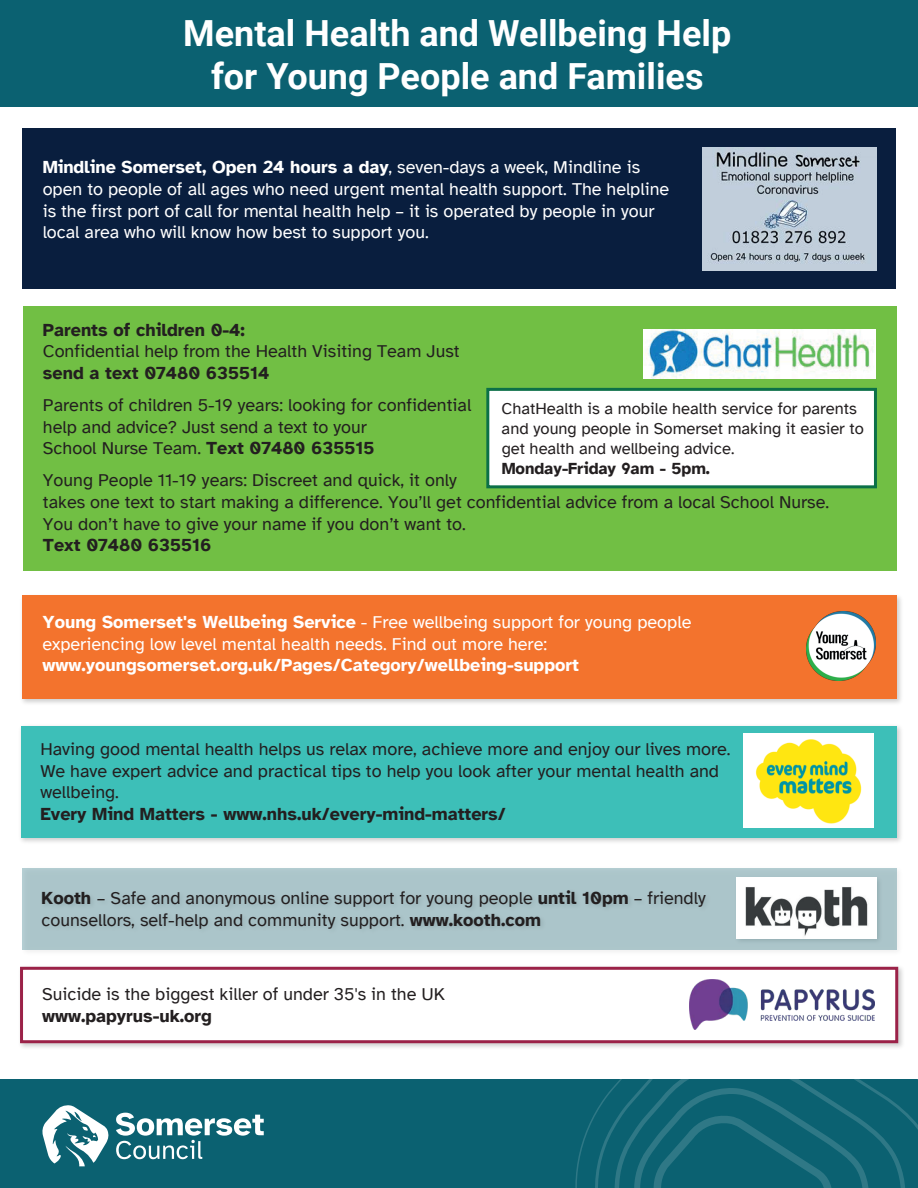
<style>
.page{position:relative;width:918px;height:1188px;background:#fff}
.page>*{position:absolute;margin:0;border:0;box-sizing:border-box;transform-origin:0 0}
.t1{font:700 36px/43.2px "Roboto";color:#fff;text-align:center}
.t2{font:18px/21.6px "Atkinson Hyperlegible";color:#231f20}
.t3{font:18px/21.6px "Atkinson Hyperlegible";color:#fff}
.t4{font:700 18px "Atkinson Hyperlegible";color:#231f20}
.t5{font:700 18px "Atkinson Hyperlegible";color:#fff}
.t6{font:16.5px/19.8px "Atkinson Hyperlegible";color:#231f20}
.t7{font:700 16.5px "Atkinson Hyperlegible";color:#231f20}
.s1{font-weight:700}
</style>
<div class="page">
<div style="left:23px;top:868px;width:874px;height:82px;background:#abc5ca"></div>
<img style="left:736px;top:878px;width:141px;height:60px">
<div style="left:0;top:0;width:918px;height:107px;background:#0b6171"></div>
<div style="left:22px;top:128px;width:873px;height:161px;background:#091e3e"></div>
<img style="left:703px;top:147px;width:174px;height:123px">
<div style="left:23px;top:306px;width:874px;height:265px;background:#71bf44"></div>
<div style="left:643px;top:330px;width:232px;height:49px;background:#fff"></div>
<img style="left:643px;top:330px;width:231px;height:48px">
<div style="left:486px;top:388px;width:391px;height:100px;background:#fff;border:3px solid #0c7048"></div>
<img style="left:22px;top:595px;width:879px;height:108px">
<div style="left:22px;top:596px;width:875px;height:103px;background:#f3732d"></div>
<img style="left:807px;top:611px;width:68px;height:70px">
<img style="left:20px;top:726px;width:881px;height:116px">
<div style="left:21px;top:726px;width:876px;height:112px;background:#3dbfb8"></div>
<img style="left:743px;top:733px;width:131px;height:94px">
<div style="left:0;top:1079px;width:918px;height:109px;background:#0b6171"></div>
<svg style="left:42px;top:1105px;width:67px;height:61px"></svg>
<svg style="left:116px;top:1113px;width:148px;height:46px"></svg>
<svg style="left:591px;top:1079px;width:327px;height:109px"></svg>
<svg style="left:609px;top:1079px;width:301px;height:109px"></svg>
<img style="left:20px;top:966px;width:883px;height:82px">
<div style="left:20px;top:967px;width:878px;height:76px;background:#fff;border:3px solid #9b2248"></div>
<img style="left:689px;top:980px;width:185px;height:49px">
<h1 class="t1" style="left:183px;top:10px;width:550px">Mental Health and Wellbeing Help for Young People and Families</h1>
<p class="t3" style="left:43px;top:157px;width:628px"><span class="s1">Mindline Somerset, Open 24 hours a day</span>, seven-days a week, Mindline is open to people of all ages who need urgent mental health support. The helpline is the first port of call for mental health help – it is operated by people in your local area who will know how best to support you.</p>
<p class="t4" style="left:43px;top:319px;width:204px">Parents of children 0-4:</p>
<p class="t2" style="left:43px;top:341px;width:418px">Confidential help from the Health Visiting Team Just</p>
<p class="t4" style="left:43px;top:362px;width:228px">send a text 07480 635514</p>
<p class="t2" style="left:43px;top:395px;width:430px">Parents of children 5-19 years: looking for confidential help and advice? Just send a text to your<br>School Nurse Team. <span class="s1">Text 07480 635515</span></p>
<p class="t2" style="left:43px;top:470px;width:788px">Young People 11-19 years: Discreet and quick, it only<br>takes one text to start making a difference. You’ll get confidential advice from a local School Nurse.<br>You don’t have to give your name if you don’t want to.</p>
<p class="t4" style="left:43px;top:535px;width:170px">Text 07480 635516</p>
<p class="t6" style="left:502px;top:399px;width:364px">ChatHealth is a mobile health service for parents and young people in Somerset making it easier to get health and wellbeing advice.</p>
<p class="t7" style="left:502px;top:458px;width:210px">Monday-Friday 9am - 5pm.</p>
<p class="t3" style="left:42px;top:611px;width:650px"><span class="s1">Young Somerset's Wellbeing Service</span> - Free wellbeing support for young people experiencing low level mental health needs. Find out more here:</p>
<p class="t5" style="left:42px;top:654px;width:538px">www.youngsomerset.org.uk/Pages/Category/wellbeing-support</p>
<p class="t2" style="left:40px;top:739px;width:692px">Having good mental health helps us relax more, achieve more and enjoy our lives more.<br>We have expert advice and practical tips to help you look after your mental health and wellbeing.</p>
<p class="t4" style="left:40px;top:803px;width:467px">Every Mind Matters - www.nhs.uk/every-mind-matters/</p>
<p class="t2" style="left:42px;top:888px;width:666px"><span class="s1">Kooth</span> – Safe and anonymous online support for young people <span class="s1">until 10pm</span> – friendly counsellors, self-help and community support. <span class="s1">www.kooth.com</span></p>
<p class="t2" style="left:42px;top:984px;width:405px">Suicide is the biggest killer of under 35's in the UK</p>
<p class="t4" style="left:42px;top:1005px;width:172px">www.papyrus-uk.org</p>
</div>
